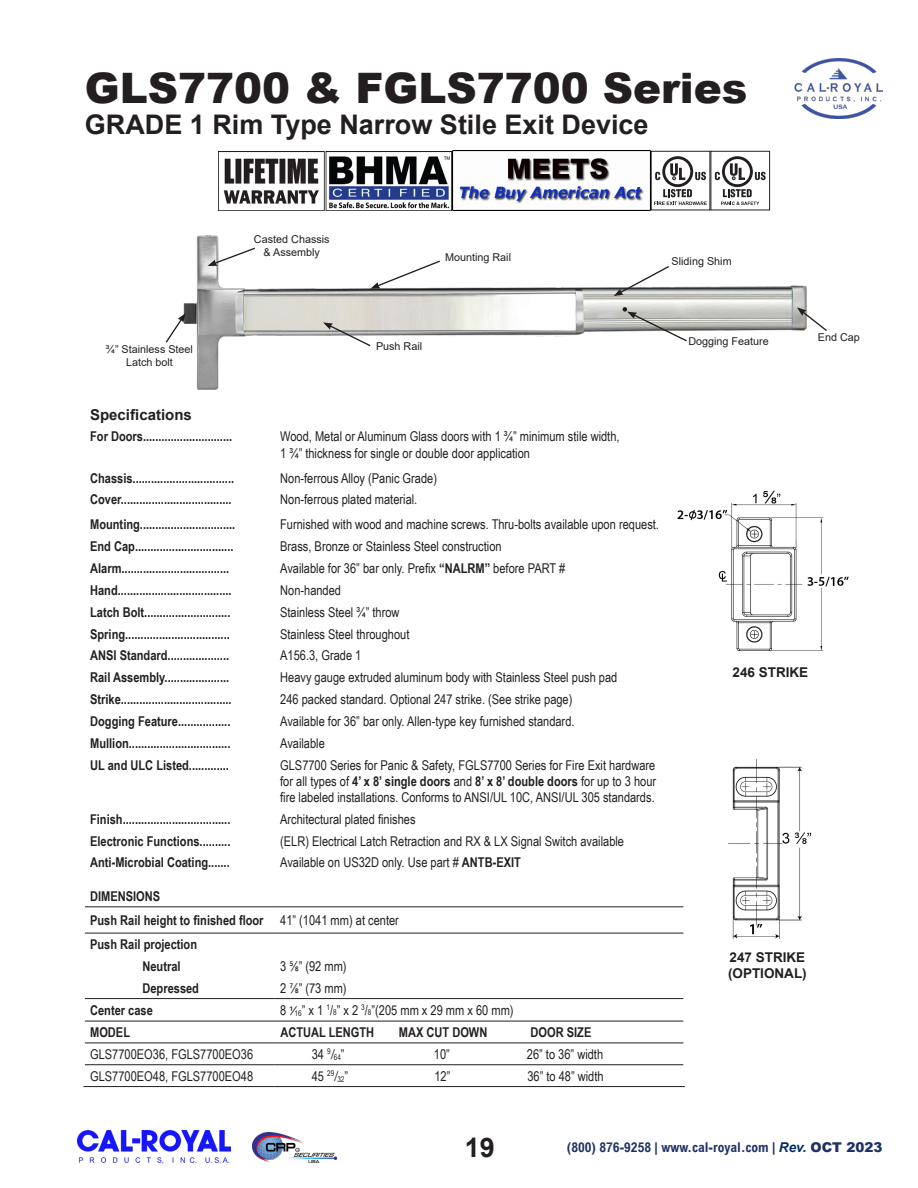
<style>
.page{position:relative;width:918px;height:1188px;background:#fff}
.page>*{position:absolute;margin:0;border:0;box-sizing:border-box;transform-origin:0 0}
.t1{font:900 42px "Arial";color:#231f20}
.t2{font:700 27px "Arial";color:#231f20}
.t3{font:700 15px "Arial";color:#231f20}
.t4{font:13.5px/16.2px "Arial Narrow";color:#231f20}
.t5{font:700 13.5px "Arial Narrow";color:#231f20}
.t6{font:700 condensed 13.5px "Arial";color:#1f3165}
.t7{font:700 13.5px "Arial";color:#231f20}
.t8{font:10.8px/12.9px "Arial";color:#231f20;text-align:center}
.s1{font-weight:700}
.s2{font-family:"Calibri"}
.s3{font-size:7.8px}
.s4{font-style:italic;font-stretch:normal;color:#002a69}
.s5{font-weight:900;font-stretch:normal}
</style>
<div class="page">
<img style="left:794px;top:59px;width:89px;height:60px">
<img style="left:77px;top:1130px;width:153px;height:34px">
<img style="left:252px;top:1133px;width:84px;height:29px">
<hr style="left:85px;top:906px;width:189px;height:1px;background:#231f20">
<hr style="left:274px;top:906px;width:409px;height:1px;background:#231f20">
<hr style="left:85px;top:933px;width:189px;height:1px;background:#231f20">
<hr style="left:274px;top:933px;width:409px;height:1px;background:#231f20">
<hr style="left:85px;top:998px;width:189px;height:1px;background:#231f20">
<hr style="left:274px;top:998px;width:409px;height:1px;background:#231f20">
<hr style="left:85px;top:1021px;width:189px;height:1px;background:#231f20">
<hr style="left:274px;top:1021px;width:409px;height:1px;background:#231f20">
<hr style="left:85px;top:1043px;width:189px;height:1px;background:#231f20">
<hr style="left:274px;top:1043px;width:409px;height:1px;background:#231f20">
<hr style="left:85px;top:1064px;width:189px;height:1px;background:#231f20">
<hr style="left:274px;top:1064px;width:409px;height:1px;background:#231f20">
<hr style="left:83px;top:1086px;width:191px;height:1px;background:#231f20">
<hr style="left:274px;top:1086px;width:411px;height:1px;background:#231f20">
<img style="left:677px;top:490px;width:171px;height:161px">
<img style="left:729px;top:760px;width:83px;height:179px">
<img style="left:183px;top:235px;width:624px;height:155px">
<svg style="left:323px;top:322px;width:49px;height:25px"></svg>
<svg style="left:370px;top:259px;width:72px;height:30px"></svg>
<svg style="left:165px;top:313px;width:21px;height:31px"></svg>
<svg style="left:208px;top:247px;width:49px;height:19px"></svg>
<svg style="left:614px;top:265px;width:57px;height:31px"></svg>
<svg style="left:797px;top:307px;width:30px;height:25px"></svg>
<svg style="left:623px;top:307px;width:65px;height:36px"></svg>
<img style="left:218px;top:151px;width:432px;height:59px">
<svg style="left:695px;top:172px;width:11px;height:8px"></svg>
<svg style="left:662px;top:156px;width:31px;height:31px"></svg>
<div style="left:665px;top:159px;width:25px;height:25px;background:#fff;border-radius:50%"></div>
<svg style="left:670px;top:163px;width:15px;height:17px"></svg>
<svg style="left:655px;top:172px;width:5px;height:8px"></svg>
<svg style="left:654px;top:189px;width:53px;height:16px"></svg>
<svg style="left:755px;top:172px;width:11px;height:8px"></svg>
<svg style="left:722px;top:156px;width:31px;height:31px"></svg>
<div style="left:725px;top:159px;width:25px;height:25px;background:#fff;border-radius:50%"></div>
<svg style="left:730px;top:163px;width:15px;height:17px"></svg>
<svg style="left:715px;top:172px;width:5px;height:8px"></svg>
<svg style="left:721px;top:189px;width:38px;height:16px"></svg>
<div style="left:711px;top:151px;width:59px;height:59px;border:1px solid #231f20"></div>
<p class="t1" style="left:85px;top:58px;width:664px">GLS7700 &amp; FGLS7700 Series</p>
<p class="t2" style="left:85px;top:105px;width:565px">GRADE 1 Rim Type Narrow Stile Exit Device</p>
<p class="t8" style="left:254px;top:233px;width:77px">Casted Chassis</p>
<p class="t8" style="left:264px;top:246px;width:58px">&amp; Assembly</p>
<p class="t8" style="left:445px;top:250px;width:68px">Mounting Rail</p>
<p class="t8" style="left:672px;top:254px;width:62px">Sliding Shim</p>
<p class="t8" style="left:106px;top:343px;width:89px">¾” Stainless Steel<br>Latch bolt</p>
<p class="t8" style="left:376px;top:340px;width:48px">Push Rail</p>
<p class="t3" style="left:90px;top:404px;width:103px">Specifications</p>
<p class="t5" style="left:90px;top:427px;width:144px">For Doors.............................</p>
<p class="t4" style="left:280px;top:428px;width:341px">Wood, Metal or Aluminum Glass doors with 1 ¾” minimum stile width,</p>
<p class="t4" style="left:280px;top:444px;width:251px">1 ¾” thickness for single or double door application</p>
<p class="t5" style="left:90px;top:468px;width:146px">Chassis.................................</p>
<p class="t4" style="left:280px;top:469px;width:158px">Non-ferrous Alloy (Panic Grade)</p>
<p class="t5" style="left:90px;top:489px;width:143px">Cover....................................</p>
<p class="t4" style="left:280px;top:491px;width:139px">Non-ferrous plated material.</p>
<p class="t5" style="left:90px;top:514px;width:147px">Mounting...............................</p>
<p class="t4" style="left:280px;top:516px;width:380px">Furnished with wood and machine screws. Thru-bolts available upon request.</p>
<p class="t5" style="left:90px;top:536px;width:145px">End Cap................................</p>
<p class="t4" style="left:280px;top:538px;width:223px">Brass, Bronze or Stainless Steel construction</p>
<p class="t5" style="left:90px;top:558px;width:141px">Alarm...................................</p>
<p class="t4" style="left:280px;top:560px;width:287px">Available for 36” bar only. Prefix <span class="s1">“NALRM”</span> before PART #</p>
<p class="t5" style="left:90px;top:580px;width:143px">Hand.....................................</p>
<p class="t4" style="left:280px;top:582px;width:62px">Non-handed</p>
<p class="t5" style="left:90px;top:602px;width:142px">Latch Bolt............................</p>
<p class="t4" style="left:280px;top:603px;width:121px">Stainless Steel ¾” throw</p>
<p class="t5" style="left:90px;top:624px;width:141px">Spring..................................</p>
<p class="t4" style="left:280px;top:625px;width:131px">Stainless Steel throughout</p>
<p class="t5" style="left:90px;top:645px;width:141px">ANSI Standard....................</p>
<p class="t4" style="left:280px;top:647px;width:83px">A156.3, Grade 1</p>
<p class="t5" style="left:90px;top:667px;width:141px">Rail Assembly.....................</p>
<p class="t4" style="left:280px;top:669px;width:339px">Heavy gauge extruded aluminum body with Stainless Steel push pad</p>
<p class="t5" style="left:90px;top:689px;width:143px">Strike....................................</p>
<p class="t4" style="left:280px;top:691px;width:294px">246 packed standard. Optional 247 strike. (See strike page)</p>
<p class="t5" style="left:90px;top:711px;width:142px">Dogging Feature.................</p>
<p class="t4" style="left:280px;top:713px;width:296px">Available for 36” bar only. Allen-type key furnished standard.</p>
<p class="t5" style="left:90px;top:733px;width:142px">Mullion.................................</p>
<p class="t4" style="left:280px;top:734px;width:46px">Available</p>
<p class="t5" style="left:90px;top:755px;width:140px">UL and ULC Listed.............</p>
<p class="t4" style="left:280px;top:756px;width:377px">GLS7700 Series for Panic &amp; Safety, FGLS7700 Series for Fire Exit hardware</p>
<p class="t4" style="left:280px;top:772px;width:378px">for all types of <span class="s1">4’ x 8’ single doors</span> and <span class="s1">8’ x 8’ double doors</span> for up to 3 hour fire labeled installations. Conforms to ANSI/UL 10C, ANSI/UL 305 standards.</p>
<p class="t5" style="left:90px;top:809px;width:142px">Finish...................................</p>
<p class="t4" style="left:280px;top:810px;width:137px">Architectural plated finishes</p>
<p class="t5" style="left:90px;top:831px;width:142px">Electronic Functions..........</p>
<p class="t4" style="left:280px;top:832px;width:345px">(ELR) Electrical Latch Retraction and RX &amp; LX Signal Switch available</p>
<p class="t5" style="left:90px;top:852px;width:141px">Anti-Microbial Coating.......</p>
<p class="t4" style="left:280px;top:854px;width:242px">Available on US32D only. Use part # <span class="s1">ANTB-EXIT</span></p>
<p class="t5" style="left:90px;top:886px;width:72px">DIMENSIONS</p>
<p class="t5" style="left:90px;top:910px;width:175px">Push Rail height to finished floor</p>
<p class="t4" style="left:280px;top:912px;width:120px">41” (1041 mm) at center</p>
<p class="t5" style="left:90px;top:934px;width:109px">Push Rail projection</p>
<p class="t5" style="left:142px;top:956px;width:40px">Neutral</p>
<p class="t4" style="left:280px;top:957px;width:68px">3 ⅝” (92 mm)</p>
<p class="t5" style="left:142px;top:978px;width:58px">Depressed</p>
<p class="t4" style="left:280px;top:979px;width:68px">2 ⅞” (73 mm)</p>
<p class="t5" style="left:90px;top:1000px;width:64px">Center case</p>
<p class="t4" style="left:280px;top:1002px;width:235px">8 <span class="s2">⅟</span><sub>16</sub>” x 1 <sup>1</sup>/<span class="s3">8</span>” x 2 <sup>3</sup>/<span class="s3">8</span>”(205 mm x 29 mm x 60 mm)</p>
<p class="t5" style="left:90px;top:1022px;width:41px">MODEL</p>
<p class="t5" style="left:280px;top:1022px;width:95px">ACTUAL LENGTH</p>
<p class="t5" style="left:399px;top:1022px;width:90px">MAX CUT DOWN</p>
<p class="t5" style="left:531px;top:1022px;width:62px">DOOR SIZE</p>
<p class="t4" style="left:90px;top:1045px;width:165px">GLS7700EO36, FGLS7700EO36</p>
<p class="t4" style="left:312px;top:1045px;width:34px">34 <sup>9</sup>/<sub>64</sub>”</p>
<p class="t4" style="left:434px;top:1045px;width:17px">10”</p>
<p class="t4" style="left:527px;top:1045px;width:78px">26” to 36” width</p>
<p class="t4" style="left:90px;top:1067px;width:165px">GLS7700EO48, FGLS7700EO48</p>
<p class="t4" style="left:312px;top:1067px;width:38px">45 <sup>29</sup>/<sub>32</sub>”</p>
<p class="t4" style="left:434px;top:1067px;width:17px">12”</p>
<p class="t4" style="left:527px;top:1067px;width:78px">36” to 48” width</p>
<p class="t8" style="left:688px;top:335px;width:82px">Dogging Feature</p>
<p class="t8" style="left:818px;top:331px;width:44px">End Cap</p>
<p class="t7" style="left:733px;top:663px;width:77px">246 STRIKE</p>
<p class="t7" style="left:730px;top:947px;width:77px">247 STRIKE</p>
<p class="t7" style="left:728px;top:964px;width:80px">(OPTIONAL)</p>
<h2 class="t2" style="left:465px;top:1129px;width:32px">19</h2>
<p class="t6" style="left:567px;top:1140px;width:317px">(800) 876-9258 | www.cal-royal.com | <span class="s4">Rev.</span> <span class="s5">OCT 2023</span></p>
</div>
